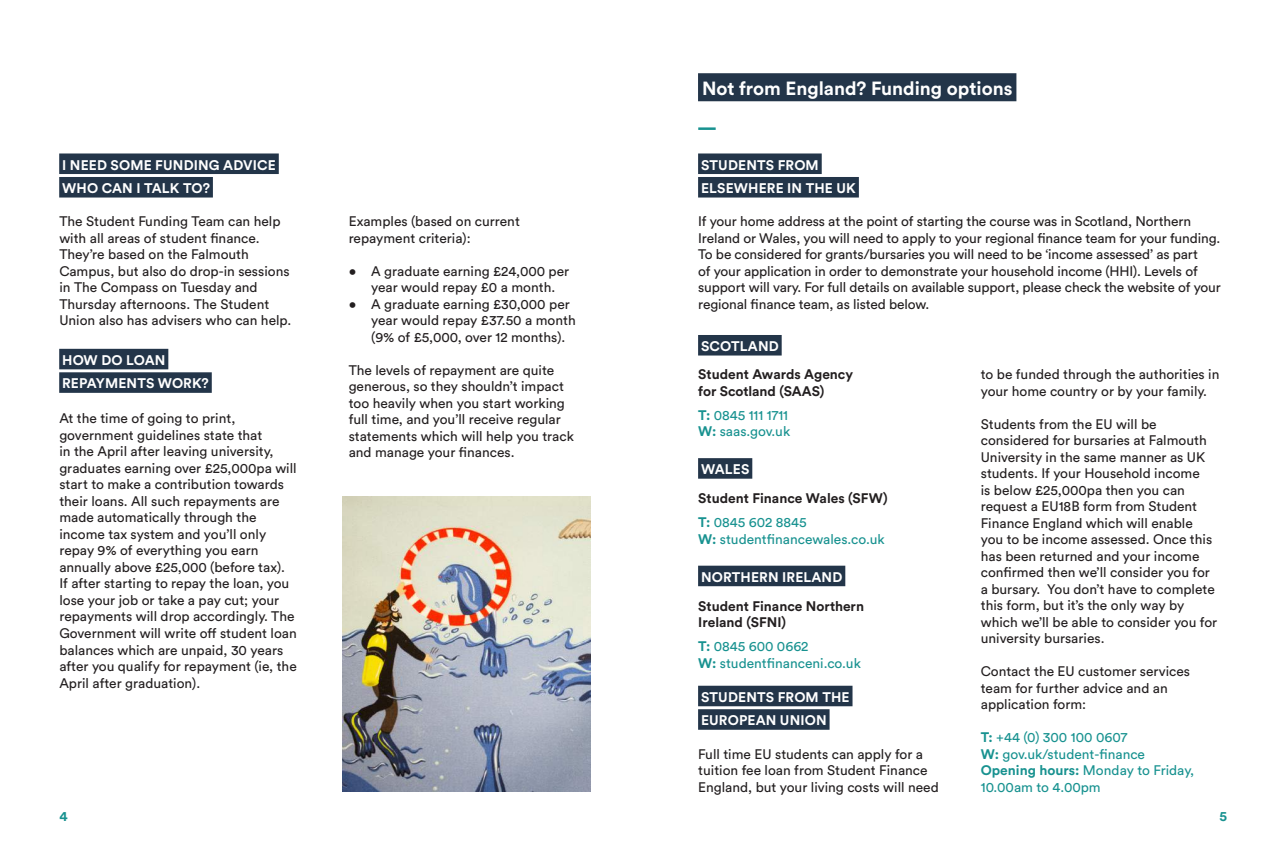
<style>
.page{position:relative;width:1276px;height:851px;background:#fff}
.page>*{position:absolute;margin:0;border:0;box-sizing:border-box;transform-origin:0 0}
.t1{font:700 18.88px "Circular Pro";color:#fff}
.t2{font:700 13.88px/23.5px "Circular Pro";letter-spacing:.01em;color:#fff}
.t3{font:13.75px/16.5px "Circular Pro";color:#231f20}
.t4{font:13.75px/16.5px "Circular Pro";color:#189290}
.t5{font:700 13.75px/16.5px "Circular Pro";color:#231f20}
.t6{font:700 13.75px "Circular Pro";color:#189290}
.s1{font-weight:700}
.s2{color:#189290}
.s3{font-weight:400;color:#189290}
</style>
<div class="page">
<div style="left:698px;top:73px;width:318px;height:28px;background:#233549"></div>
<hr style="left:698px;top:127px;width:17px;height:3px;background:#189290">
<div style="left:698px;top:153px;width:123px;height:21px;background:#233549"></div>
<div style="left:698px;top:177px;width:161px;height:20px;background:#233549"></div>
<div style="left:698px;top:335px;width:83px;height:20px;background:#233549"></div>
<div style="left:698px;top:685px;width:154px;height:21px;background:#233549"></div>
<div style="left:698px;top:709px;width:131px;height:20px;background:#233549"></div>
<div style="left:698px;top:458px;width:54px;height:20px;background:#233549"></div>
<div style="left:698px;top:565px;width:147px;height:21px;background:#233549"></div>
<div style="left:59px;top:153px;width:220px;height:21px;background:#233549"></div>
<div style="left:59px;top:177px;width:154px;height:20px;background:#233549"></div>
<div style="left:59px;top:349px;width:109px;height:20px;background:#233549"></div>
<div style="left:59px;top:372px;width:153px;height:21px;background:#233549"></div>
<img style="left:343px;top:496px;width:248px;height:295px">
<p class="t2" style="left:62px;top:152px;width:215px">I NEED SOME FUNDING ADVICE<br>WHO CAN I TALK TO?</p>
<p class="t3" style="left:59px;top:212px;width:234px">The Student Funding Team can help with all areas of student finance.<br>They’re based on the Falmouth Campus, but also do drop-in sessions in The Compass on Tuesday and Thursday afternoons. The Student Union also has advisers who can help.</p>
<p class="t2" style="left:62px;top:347px;width:148px">HOW DO LOAN<br>REPAYMENTS WORK?</p>
<p class="t3" style="left:59px;top:409px;width:239px">At the time of going to print, government guidelines state that<br>in the April after leaving university, graduates earning over £25,000pa will start to make a contribution towards their loans. All such repayments are made automatically through the income tax system and you’ll only repay 9% of everything you earn annually above £25,000 (before tax).<br>If after starting to repay the loan, you lose your job or take a pay cut; your repayments will drop accordingly. The Government will write off student loan balances which are unpaid, 30 years after you qualify for repayment (ie, the April after graduation).</p>
<h1 class="t1" style="left:702px;top:75px;width:312px">Not from England? Funding options</h1>
<p class="t2" style="left:701px;top:152px;width:156px">STUDENTS FROM<br>ELSEWHERE IN THE UK</p>
<p class="t3" style="left:349px;top:212px;width:173px">Examples (based on current repayment criteria):</p>
<p class="t3" style="left:371px;top:262px;width:200px;text-indent:-22px">• A graduate earning £24,000 per year would repay £0 a month.</p>
<p class="t3" style="left:371px;top:295px;width:206px;text-indent:-22px">• A graduate earning £30,000 per year would repay £37.50 a month (9% of £5,000, over 12 months).</p>
<p class="t3" style="left:349px;top:361px;width:227px">The levels of repayment are quite generous, so they shouldn’t impact too heavily when you start working full time, and you’ll receive regular statements which will help you track and manage your finances.</p>
<p class="t3" style="left:980px;top:365px;width:240px">to be funded through the authorities in your home country or by your family.</p>
<p class="t3" style="left:698px;top:212px;width:524px">If your home address at the point of starting the course was in Scotland, Northern Ireland or Wales, you will need to apply to your regional finance team for your funding.<br>To be considered for grants/bursaries you will need to be ‘income assessed’ as part<br>of your application in order to demonstrate your household income (HHI). Levels of support will vary. For full details on available support, please check the website of your regional finance team, as listed below.</p>
<p class="t2" style="left:701px;top:334px;width:79px">SCOTLAND</p>
<p class="t5" style="left:698px;top:365px;width:156px">Student Awards Agency for Scotland (SAAS)</p>
<p class="t4" style="left:698px;top:406px;width:93px"><span class="s1">T:</span> 0845 111 1711<br><span class="s1">W:</span> saas.gov.uk</p>
<p class="t3" style="left:980px;top:415px;width:238px">Students from the EU will be considered for bursaries at Falmouth University in the same manner as UK students. If your Household income<br>is below £25,000pa then you can request a EU18B form from Student Finance England which will enable you to be income assessed. Once this has been returned and your income confirmed then we’ll consider you for a bursary. You don’t have to complete this form, but it’s the only way by which we’ll be able to consider you for university bursaries.</p>
<p class="t2" style="left:701px;top:457px;width:50px">WALES</p>
<p class="t5" style="left:698px;top:486px;width:191px;line-height:24px">Student Finance Wales (SFW)<br><span class="s2">T:</span> <span class="s3">0845 602 8845</span></p>
<p class="t4" style="left:698px;top:530px;width:188px"><span class="s1">W:</span> studentfinancewales.co.uk</p>
<p class="t2" style="left:701px;top:564px;width:143px">NORTHERN IRELAND</p>
<p class="t5" style="left:698px;top:597px;width:167px">Student Finance Northern<br>Ireland (SFNI)</p>
<p class="t4" style="left:698px;top:637px;width:164px"><span class="s1">T:</span> 0845 600 0662<br><span class="s1">W:</span> studentfinanceni.co.uk</p>
<p class="t3" style="left:980px;top:662px;width:211px">Contact the EU customer services team for further advice and an application form:</p>
<p class="t4" style="left:980px;top:728px;width:215px"><span class="s1">T:</span> +44 (0) 300 100 0607<br><span class="s1">W:</span> gov.uk/student-finance<br><span class="s1">Opening hours:</span> Monday to Friday,<br>10.00am to 4.00pm</p>
<p class="t2" style="left:701px;top:684px;width:150px">STUDENTS FROM THE<br>EUROPEAN UNION</p>
<p class="t3" style="left:698px;top:745px;width:242px">Full time EU students can apply for a tuition fee loan from Student Finance<br>England, but your living costs will need</p>
<p class="t6" style="left:59px;top:806px;width:10px">4</p>
<p class="t6" style="left:1219px;top:806px;width:9px">5</p>
</div>
